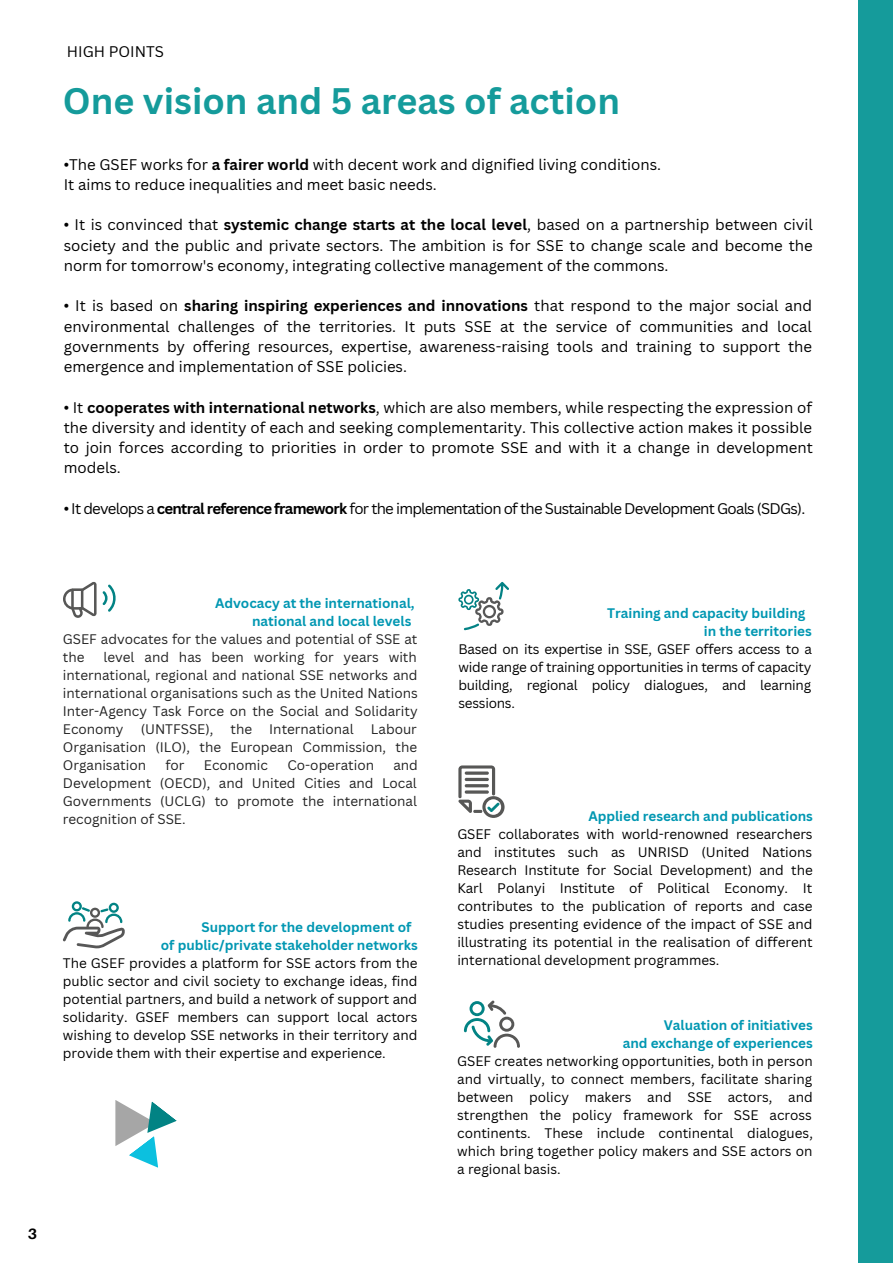
<style>
.page{position:relative;width:893px;height:1264px;background:#fff}
.page>*{position:absolute;margin:0;border:0;box-sizing:border-box;transform-origin:0 0}
.t1{font:700 35.85px "Canva Sans";color:#159b9b}
.t2{font:15px/20.2px "Canva Sans";color:#000;text-align:justify}
.t3{font:15px "Canva Sans";letter-spacing:-.05em;color:#000}
.t4{font:700 15px "Aileron";color:#000}
.t5{font:13.5px/18px "Canva Sans";color:#000;text-align:justify}
.t6{font:13.5px/18px "Canva Sans";color:#222;text-align:justify}
.t7{font:700 13.5px/18px "Canva Sans";color:#0097b2;text-align:right}
.s1{font-weight:700}
</style>
<div class="page">
<svg style="left:63px;top:582px;width:53px;height:36px"></svg>
<svg style="left:458px;top:582px;width:51px;height:48px"></svg>
<svg style="left:458px;top:765px;width:46px;height:53px"></svg>
<svg style="left:63px;top:901px;width:62px;height:47px"></svg>
<svg style="left:464px;top:1000px;width:56px;height:47px"></svg>
<svg style="left:115px;top:1100px;width:62px;height:67px"></svg>
<div style="left:858px;top:0;width:34px;height:1262px;background:#159b9b"></div>
<p class="t2" style="left:67px;top:41px;width:99px">HIGH POINTS</p>
<h1 class="t1" style="left:63px;top:75px;width:558px">One vision and 5 areas of action</h1>
<p class="t2" style="left:64px;top:154px;width:599px">•The GSEF works for <span class="s1">a fairer world</span> with decent work and dignified living conditions.<br>It aims to reduce inequalities and meet basic needs.</p>
<p class="t2" style="left:64px;top:214px;width:750px">• It is convinced that <span class="s1">systemic change starts at the local level</span>, based on a partnership between civil society and the public and private sectors. The ambition is for SSE to change scale and become the norm for tomorrow's economy, integrating collective management of the commons.</p>
<p class="t2" style="left:64px;top:295px;width:749px">• It is based on <span class="s1">sharing inspiring experiences and innovations</span> that respond to the major social and environmental challenges of the territories. It puts SSE at the service of communities and local governments by offering resources, expertise, awareness-raising tools and training to support the emergence and implementation of SSE policies.</p>
<p class="t2" style="left:64px;top:396px;width:750px">• It <span class="s1">cooperates with international networks</span>, which are also members, while respecting the expression of the diversity and identity of each and seeking complementarity. This collective action makes it possible to join forces according to priorities in order to promote SSE and with it a change in development models.</p>
<p class="t3" style="left:64px;top:498px;width:743px">• It develops a <span class="s1">central reference framework</span> for the implementation of the Sustainable Development Goals (SDGs).</p>
<p class="t7" style="left:215px;top:593px;width:201px">Advocacy at the international, national and local levels</p>
<p class="t6" style="left:63px;top:629px;width:356px">GSEF advocates for the values and potential of SSE at the</p>
<p class="t6" style="left:63px;top:647px;width:356px;text-indent:41px">level and has been working for years with international, regional and national SSE networks and international organisations such as the United Nations Inter-Agency Task Force on the Social and Solidarity Economy</p>
<p class="t6" style="left:63px;top:719px;width:356px;text-indent:308px">Labour Organisation (ILO), the European Commission, the Organisation</p>
<p class="t6" style="left:141px;top:719px;width:74px">(UNTFSSE),</p>
<p class="t6" style="left:230px;top:719px;width:23px">the</p>
<p class="t6" style="left:269px;top:719px;width:86px">International</p>
<p class="t6" style="left:165px;top:755px;width:21px">for</p>
<p class="t6" style="left:204px;top:755px;width:66px">Economic</p>
<p class="t6" style="left:287px;top:755px;width:88px">Co-operation</p>
<p class="t6" style="left:63px;top:755px;width:356px;text-indent:330px">and Development (OECD), and United Cities and Local Governments (UCLG) to promote the international recognition of SSE.</p>
<p class="t7" style="left:161px;top:917px;width:258px;text-align:left;text-indent:41px">Support for the development of of public/private stakeholder networks</p>
<p class="t5" style="left:63px;top:953px;width:356px">The GSEF provides a platform for SSE actors from the public sector and civil society to exchange ideas, find potential partners, and build a network of support and solidarity. GSEF members can support local actors wishing to develop SSE networks in their territory and provide them with their expertise and experience.</p>
<p class="t4" style="left:28px;top:1224px;width:11px">3</p>
<p class="t7" style="left:703px;top:604px;width:109px;text-align:left;text-indent:-97px">Training and capacity building in the territories</p>
<p class="t5" style="left:458px;top:640px;width:355px">Based on its expertise in SSE, GSEF offers access to a wide range of training opportunities in terms of capacity building, regional policy dialogues, and learning sessions.</p>
<p class="t7" style="left:588px;top:807px;width:226px">Applied research and publications</p>
<p class="t5" style="left:457px;top:824px;width:357px">GSEF collaborates with world-renowned researchers and institutes such as UNRISD (United Nations Research Institute for Social Development) and the Karl Polanyi Institute of Political Economy. It contributes to the publication of reports and case studies presenting evidence of the impact of SSE and illustrating its potential in the realisation of different international development programmes.</p>
<p class="t7" style="left:622px;top:1015px;width:192px">Valuation of initiatives<br>and exchange of experiences</p>
<p class="t5" style="left:457px;top:1051px;width:357px">GSEF creates networking opportunities, both in person and virtually, to connect members, facilitate sharing between policy makers and SSE actors, and strengthen the policy framework for SSE across continents. These include continental dialogues, which bring together policy makers and SSE actors on a regional basis.</p>
</div>
